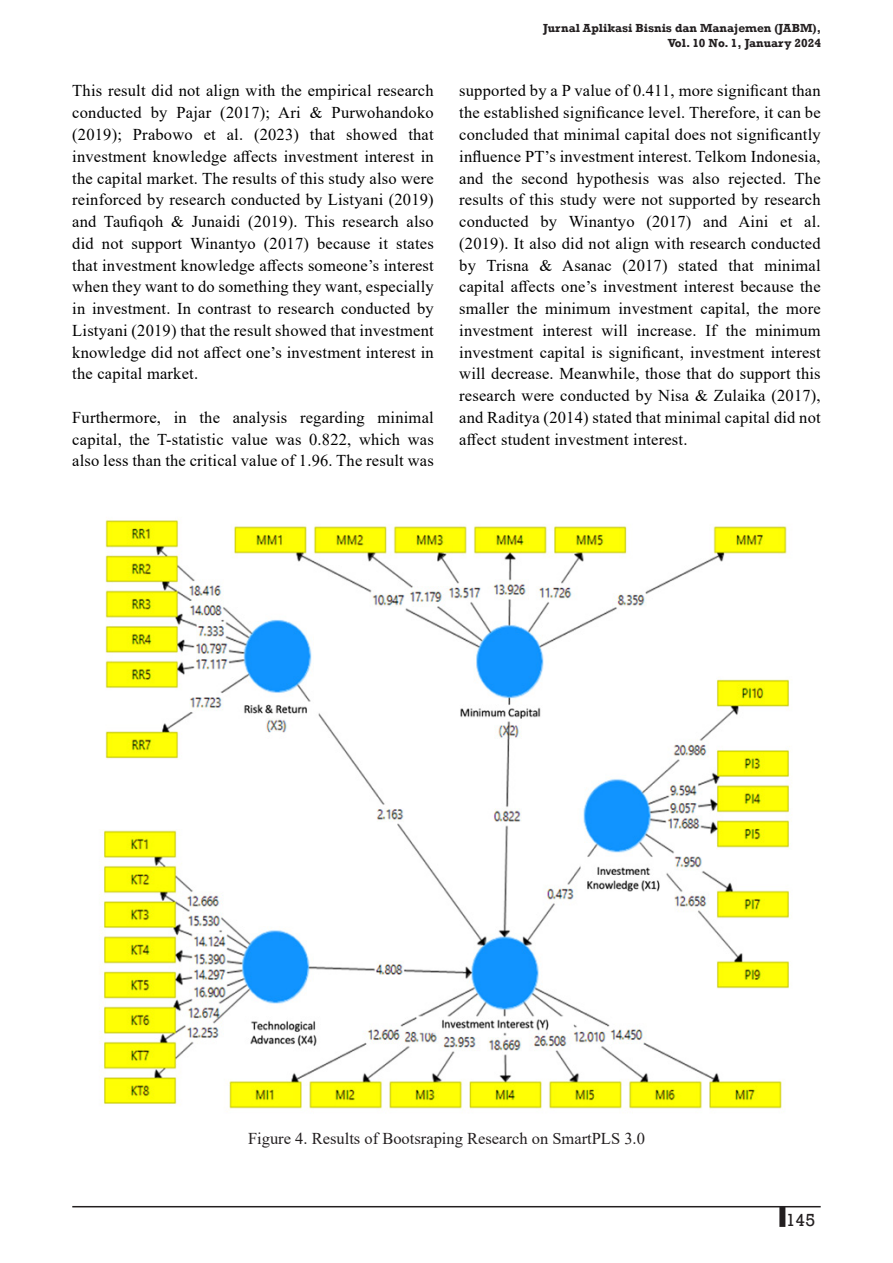
<style>
.page{position:relative;width:893px;height:1263px;background:#fff}
.page>*{position:absolute;margin:0;border:0;box-sizing:border-box;transform-origin:0 0}
.t1{font:18px "Rockwell";color:#231f20}
.t2{font:16.5px/21.8px "Times New Roman";letter-spacing:.01em;color:#000;text-align:justify}
.t3{font:16.5px "Times New Roman";color:#231f20}
.t4{font:700 12px/15px "Rockwell";color:#231f20;text-align:right}
</style>
<div class="page">
<hr style="left:72px;top:1206px;width:749px;height:1px;background:#231f20">
<div style="left:779px;top:1207px;width:6px;height:20px;background:#231f20"></div>
<img style="left:100px;top:520px;width:690px;height:590px">
<p class="t2" style="left:72px;top:80px;width:363px">This result did not align with the empirical research conducted by Pajar (2017); Ari &amp; Purwohandoko (2019); Prabowo et al. (2023) that showed that investment knowledge affects investment interest in the capital market. The results of this study also were reinforced by research conducted by Listyani (2019) and Taufiqoh &amp; Junaidi (2019). This research also did not support Winantyo (2017) because it states that investment knowledge affects someone’s interest when they want to do something they want, especially in investment. In contrast to research conducted by Listyani (2019) that the result showed that investment knowledge did not affect one’s investment interest in the capital market.</p>
<p class="t2" style="left:72px;top:406px;width:363px">Furthermore, in the analysis regarding minimal capital, the T-statistic value was 0.822, which was also less than the critical value of 1.96. The result was</p>
<p class="t4" style="left:543px;top:20px;width:279px">Jurnal Aplikasi Bisnis dan Manajemen (JABM),<br>Vol. 10 No. 1, January 2024</p>
<p class="t2" style="left:459px;top:80px;width:363px">supported by a P value of 0.411, more significant than the established significance level. Therefore, it can be concluded that minimal capital does not significantly influence PT’s investment interest. Telkom Indonesia, and the second hypothesis was also rejected. The results of this study were not supported by research conducted by Winantyo (2017) and Aini et al. (2019). It also did not align with research conducted by Trisna &amp; Asanac (2017) stated that minimal capital affects one’s investment interest because the smaller the minimum investment capital, the more investment interest will increase. If the minimum investment capital is significant, investment interest will decrease. Meanwhile, those that do support this research were conducted by Nisa &amp; Zulaika (2017), and Raditya (2014) stated that minimal capital did not affect student investment interest.</p>
<p class="t3" style="left:248px;top:1126px;width:398px">Figure 4. Results of Bootsraping Research on SmartPLS 3.0</p>
<p class="t1" style="left:786px;top:1209px;width:31px">145</p>
</div>
